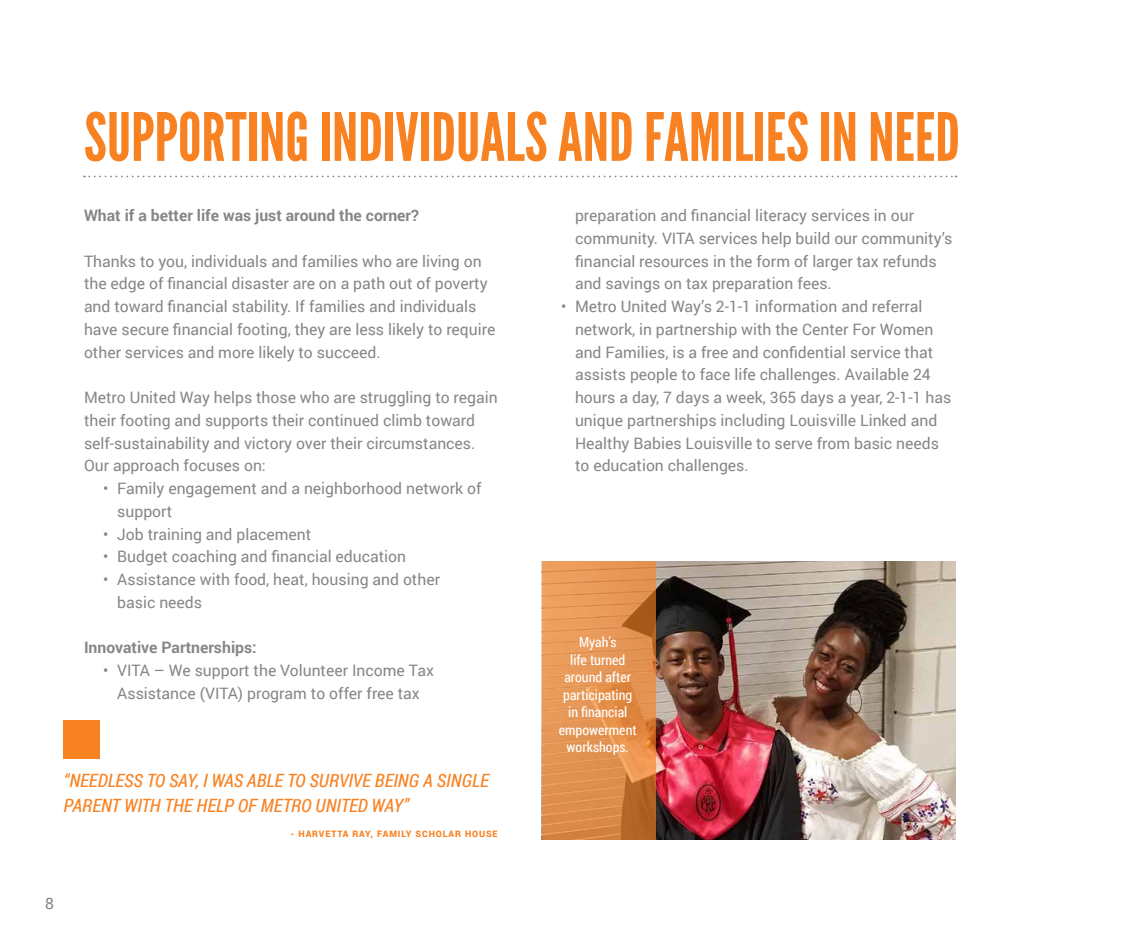
<style>
.page{position:relative;width:1134px;height:945px;background:#fff}
.page>*{position:absolute;margin:0;border:0;box-sizing:border-box;transform-origin:0 0}
.t1{font:66.5px "League Gothic";color:#f88222}
.t2{font:italic 18.38px/24.5px "Roboto Condensed";letter-spacing:-.005em;color:#f88222}
.t3{font:15.75px/22.8px "Roboto";color:#848688}
.t4{font:700 15.75px "Roboto";color:#848688}
.t5{font:14px/17.5px "Roboto Condensed";color:#fff;text-align:center}
.t6{font:900 8.92px "Roboto";letter-spacing:.1em;color:#f88222}
</style>
<div class="page">
<img style="left:655px;top:561px;width:301px;height:279px">
<svg style="left:84px;top:176px;width:873px;height:1px"></svg>
<div style="left:63px;top:720px;width:36px;height:38px;background:#f88222"></div>
<svg style="left:542px;top:561px;width:113px;height:279px;background:#df8f4f"></svg>
<h1 class="t1" style="left:84px;top:98px;width:878px">SUPPORTING INDIVIDUALS AND FAMILIES IN NEED</h1>
<p class="t4" style="left:84px;top:205px;width:337px">What if a better life was just around the corner?</p>
<p class="t3" style="left:84px;top:249px;width:413px">Thanks to you, individuals and families who are living on the edge of financial disaster are on a path out of poverty and toward financial stability. If families and individuals have secure financial footing, they are less likely to require other services and more likely to succeed.</p>
<p class="t3" style="left:84px;top:386px;width:415px">Metro United Way helps those who are struggling to regain their footing and supports their continued climb toward self-sustainability and victory over their circumstances.<br>Our approach focuses on:</p>
<p class="t3" style="left:117px;top:477px;width:366px;text-indent:-14px">• Family engagement and a neighborhood network of support</p>
<p class="t3" style="left:103px;top:522px;width:209px">• Job training and placement</p>
<p class="t3" style="left:103px;top:545px;width:304px">• Budget coaching and financial education</p>
<p class="t3" style="left:117px;top:568px;width:324px;text-indent:-14px">• Assistance with food, heat, housing and other basic needs</p>
<p class="t4" style="left:84px;top:637px;width:174px">Innovative Partnerships:</p>
<p class="t3" style="left:103px;top:659px;width:332px;text-align:center">• VITA – We support the Volunteer Income Tax<br>Assistance (VITA) program to offer free tax</p>
<p class="t2" style="left:63px;top:768px;width:427px">“NEEDLESS TO SAY, I WAS ABLE TO SURVIVE BEING A SINGLE<br>PARENT WITH THE HELP OF METRO UNITED WAY”</p>
<p class="t6" style="left:291px;top:828px;width:209px">- HARVETTA RAY, FAMILY SCHOLAR HOUSE</p>
<p class="t3" style="left:575px;top:204px;width:379px">preparation and financial literacy services in our community. VITA services help build our community’s financial resources in the form of larger tax refunds and savings on tax preparation fees.</p>
<p class="t3" style="left:575px;top:295px;width:378px;text-indent:-14px">• Metro United Way’s 2-1-1 information and referral network, in partnership with the Center For Women and Families, is a free and confidential service that assists people to face life challenges. Available 24 hours a day, 7 days a week, 365 days a year, 2-1-1 has unique partnerships including Louisville Linked and Healthy Babies Louisville to serve from basic needs to education challenges.</p>
<p class="t5" style="left:559px;top:633px;width:79px">Myah’s<br>life turned around after participating in financial empowerment workshops.</p>
<p class="t3" style="left:45px;top:892px;width:10px">8</p>
</div>
